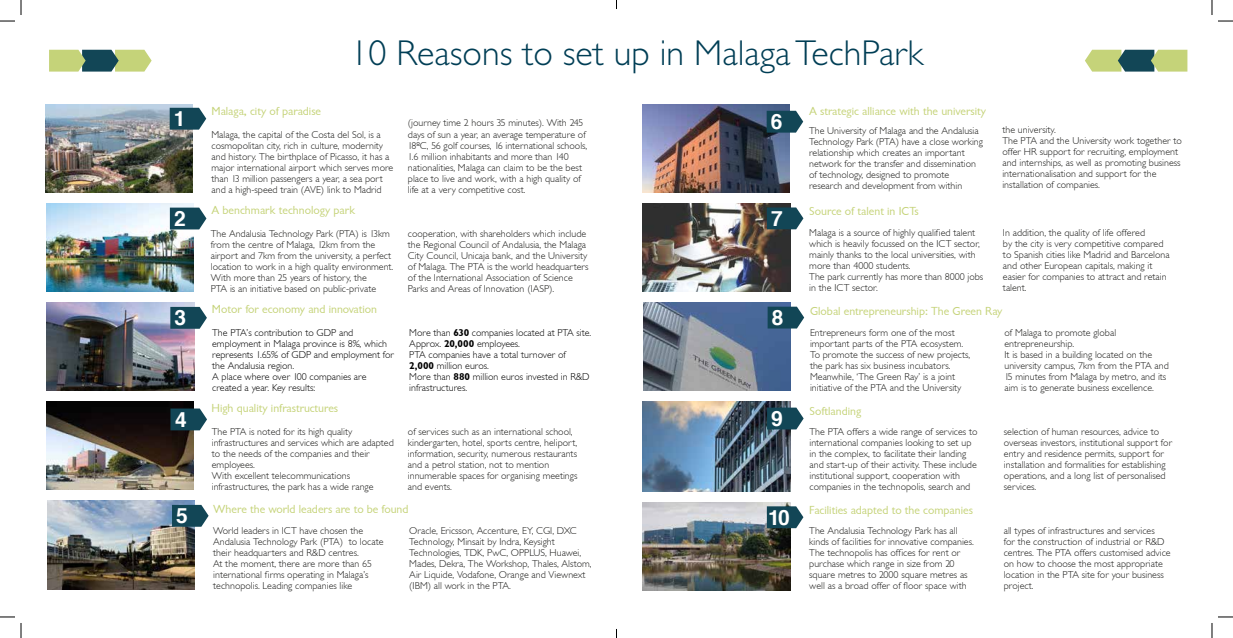
<style>
.page{position:relative;width:1233px;height:638px;background:#fff}
.page>*{position:absolute;margin:0;border:0;box-sizing:border-box;transform-origin:0 0}
.t1{font:300 36px "Gill Sans Std";color:#003e55}
.t2{font:35px "Garrison Light Sans";color:#124656}
.t3{font:700 21px "Helvetica";color:#fff}
.t4{font:12px "Garrison Sans";color:#c5d379}
.t5{font:10px/11px "Garrison Light Sans";color:#1d1d1b}
.t6{font:10px/11px "Garrison Light Sans";color:#000}
.s1{font-family:"Garrison Sans BOLD"}
</style>
<div class="page">
<img style="left:46px;top:203px;width:148px;height:88px">
<img style="left:47px;top:302px;width:147px;height:88px">
<img style="left:46px;top:401px;width:148px;height:88px">
<img style="left:45px;top:104px;width:148px;height:88px">
<img style="left:47px;top:500px;width:148px;height:88px">
<svg style="left:170px;top:107px;width:36px;height:22px"></svg>
<svg style="left:170px;top:207px;width:36px;height:22px"></svg>
<svg style="left:170px;top:306px;width:37px;height:22px"></svg>
<svg style="left:170px;top:408px;width:37px;height:22px"></svg>
<svg style="left:172px;top:504px;width:37px;height:22px"></svg>
<svg style="left:49px;top:49px;width:103px;height:23px"></svg>
<img style="left:642px;top:401px;width:148px;height:90px">
<img style="left:642px;top:203px;width:148px;height:88px">
<img style="left:643px;top:302px;width:148px;height:88px">
<img style="left:642px;top:502px;width:148px;height:88px">
<img style="left:642px;top:104px;width:148px;height:88px">
<svg style="left:766px;top:110px;width:37px;height:22px"></svg>
<svg style="left:767px;top:207px;width:36px;height:22px"></svg>
<svg style="left:767px;top:306px;width:37px;height:22px"></svg>
<svg style="left:767px;top:407px;width:36px;height:22px"></svg>
<svg style="left:767px;top:505px;width:36px;height:23px"></svg>
<svg style="left:1085px;top:49px;width:102px;height:23px"></svg>
<svg style="left:1218px;top:20px;width:15px;height:2px"></svg>
<svg style="left:1218px;top:616px;width:15px;height:1px"></svg>
<svg style="left:0;top:0;width:22px;height:22px"></svg>
<svg style="left:0;top:616px;width:22px;height:21px"></svg>
<svg style="left:1211px;top:0;width:1px;height:15px"></svg>
<svg style="left:1211px;top:623px;width:1px;height:14px"></svg>
<h1 class="t1" style="left:350px;top:33px;width:574px">10 Reasons to set up in Malaga TechPark</h1>
<h2 class="t2" style="left:191px;top:39px;width:837px">10 Reasons to set up in the Andalusia Technology Park (PTA)</h2>
<h3 class="t3" style="left:174px;top:102px;width:13px">1</h3>
<p class="t4" style="left:211px;top:104px;width:111px">Malaga, city of paradise</p>
<p class="t5" style="left:211px;top:129px;width:183px">Malaga, the capital of the Costa del Sol, is a cosmopolitan city, rich in culture, modernity and history. The birthplace of Picasso, it has a major international airport which serves more than 13 million passengers a year, a sea port and a high-speed train (AVE) link to Madrid</p>
<p class="t5" style="left:408px;top:118px;width:181px">(journey time 2 hours 35 minutes). With 245 days of sun a year, an average temperature of 18ºC, 56 golf courses, 16 international schools, 1.6 million inhabitants and more than 140 nationalities, Malaga can claim to be the best place to live and work, with a high quality of life at a very competitive cost.</p>
<h3 class="t3" style="left:771px;top:105px;width:13px">6</h3>
<p class="t4" style="left:809px;top:105px;width:179px">A strategic alliance with the university</p>
<p class="t5" style="left:809px;top:125px;width:175px">The University of Malaga and the Andalusia Technology Park (PTA) have a close working relationship which creates an important network for the transfer and dissemination of technology, designed to promote research and development from within</p>
<p class="t5" style="left:1002px;top:124px;width:181px">the university.<br>The PTA and the University work together to offer HR support for recruiting, employment and internships, as well as promoting business internationalisation and support for the installation of companies.</p>
<h3 class="t3" style="left:174px;top:202px;width:13px">2</h3>
<p class="t4" style="left:211px;top:203px;width:145px">A benchmark technology park</p>
<h3 class="t3" style="left:771px;top:201px;width:13px">7</h3>
<p class="t4" style="left:809px;top:204px;width:111px">Source of talent in ICTs</p>
<h3 class="t3" style="left:174px;top:301px;width:13px">3</h3>
<h3 class="t3" style="left:175px;top:402px;width:13px">4</h3>
<h3 class="t3" style="left:176px;top:498px;width:13px">5</h3>
<p class="t5" style="left:211px;top:228px;width:184px">The Andalusia Technology Park (PTA) is 13km from the centre of Malaga, 12km from the airport and 7km from the university, a perfect location to work in a high quality environment.<br>With more than 25 years of history, the<br>PTA is an initiative based on public-private</p>
<p class="t5" style="left:408px;top:228px;width:182px">cooperation, with shareholders which include the Regional Council of Andalusia, the Malaga City Council, Unicaja bank, and the University of Malaga. The PTA is the world headquarters of the International Association of Science Parks and Areas of Innovation (IASP).</p>
<p class="t4" style="left:212px;top:302px;width:167px">Motor for economy and innovation</p>
<p class="t6" style="left:212px;top:327px;width:183px">The PTA’s contribution to GDP and employment in Malaga province is 8%, which represents 1.65% of GDP and employment for the Andalusia region.<br>A place where over 100 companies are created a year. Key results:</p>
<p class="t6" style="left:409px;top:327px;width:183px">More than <span class="s1">630</span> companies located at PTA site.<br>Approx. <span class="s1">20,000</span> employees.<br>PTA companies have a total turnover of<br><span class="s1">2,000</span> million euros.<br>More than <span class="s1">880</span> million euros invested in R&amp;D infrastructures.</p>
<p class="t4" style="left:211px;top:401px;width:128px">High quality infrastructures</p>
<p class="t5" style="left:212px;top:426px;width:183px">The PTA is noted for its high quality infrastructures and services which are adapted to the needs of the companies and their employees.<br>With excellent telecommunications infrastructures, the park has a wide range</p>
<p class="t5" style="left:408px;top:426px;width:171px">of services such as an international school, kindergarten, hotel, sports centre, heliport, information, security, numerous restaurants and a petrol station, not to mention innumerable spaces for organising meetings and events.</p>
<p class="t5" style="left:213px;top:525px;width:172px">World leaders in ICT have chosen the Andalusia Technology Park (PTA) to locate their headquarters and R&amp;D centres.<br>At the moment, there are more than 65 international firms operating in Malaga’s technopolis. Leading companies like</p>
<p class="t5" style="left:409px;top:525px;width:184px">Oracle, Ericsson, Accenture, EY, CGI, DXC Technology, Minsait by Indra, Keysight Technologies, TDK, PwC, OPPLUS, Huawei, Mades, Dekra, The Workshop, Thales, Alstom, Air Liquide, Vodafone, Orange and Viewnext (IBM) all work in the PTA.</p>
<p class="t4" style="left:213px;top:502px;width:197px">Where the world leaders are to be found</p>
<p class="t5" style="left:809px;top:227px;width:175px">Malaga is a source of highly qualified talent which is heavily focussed on the ICT sector, mainly thanks to the local universities, with more than 4000 students.<br>The park currently has more than 8000 jobs in the ICT sector.</p>
<p class="t5" style="left:1003px;top:227px;width:168px">In addition, the quality of life offered<br>by the city is very competitive compared to Spanish cities like Madrid and Barcelona and other European capitals, making it easier for companies to attract and retain talent.</p>
<p class="t5" style="left:810px;top:327px;width:162px">Entrepreneurs form one of the most important parts of the PTA ecosystem.<br>To promote the success of new projects, the park has six business incubators.<br>Meanwhile, ‘The Green Ray’ is a joint initiative of the PTA and the University</p>
<p class="t5" style="left:1004px;top:327px;width:166px">of Malaga to promote global entrepreneurship.<br>It is based in a building located on the university campus, 7km from the PTA and 15 minutes from Malaga by metro, and its aim is to generate business excellence.</p>
<p class="t5" style="left:809px;top:426px;width:169px">The PTA offers a wide range of services to international companies looking to set up in the complex, to facilitate their landing and start-up of their activity. These include institutional support, cooperation with companies in the technopolis, search and</p>
<p class="t5" style="left:1004px;top:426px;width:170px">selection of human resources, advice to overseas investors, institutional support for entry and residence permits, support for installation and formalities for establishing operations, and a long list of personalised services.</p>
<p class="t5" style="left:809px;top:525px;width:166px">The Andalusia Technology Park has all kinds of facilities for innovative companies.<br>The technopolis has offices for rent or purchase which range in size from 20 square metres to 2000 square metres as well as a broad offer of floor space with</p>
<p class="t5" style="left:1003px;top:525px;width:168px">all types of infrastructures and services<br>for the construction of industrial or R&amp;D centres. The PTA offers customised advice on how to choose the most appropriate location in the PTA site for your business project.</p>
<h3 class="t3" style="left:771px;top:300px;width:13px">8</h3>
<p class="t4" style="left:810px;top:304px;width:194px">Global entrepreneurship: The Green Ray</p>
<h3 class="t3" style="left:771px;top:401px;width:13px">9</h3>
<p class="t4" style="left:809px;top:404px;width:53px">Softlanding</p>
<h3 class="t3" style="left:768px;top:500px;width:23px">10</h3>
<p class="t4" style="left:809px;top:503px;width:165px">Facilities adapted to the companies</p>
</div>
